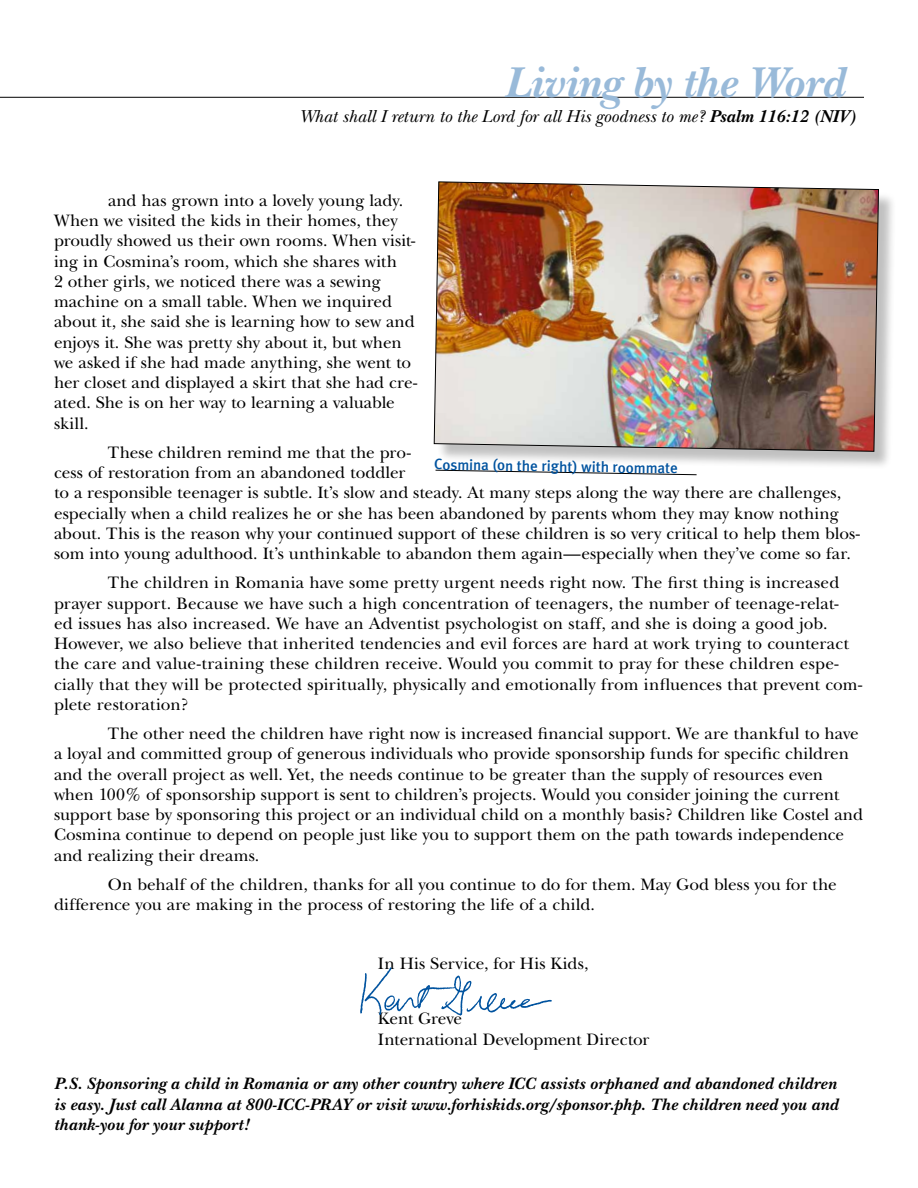
<style>
.page{position:relative;width:918px;height:1188px;background:#fff}
.page>*{position:absolute;margin:0;border:0;box-sizing:border-box;transform-origin:0 0}
.t1{font:italic 700 45px "New Baskerville";color:#99bad9}
.t2{font:italic 18px "New Baskerville";color:#000}
.t3{font:17.25px/20.2px "New Baskerville";color:#000}
.t4{font:italic 700 17.25px/20.2px "New Baskerville";letter-spacing:.02em;color:#000}
.t5{font:500 15px "Meta Plus";color:#00539f}
.s1{font-weight:700}
</style>
<div class="page">
<svg style="left:435px;top:470px;width:262px;height:5px"></svg>
<svg style="left:360px;top:967px;width:192px;height:49px"></svg>
<hr style="left:0;top:97px;width:864px;height:1px;background:#000">
<div style="left:436px;top:184px;width:461px;height:286px;background:#000;opacity:.25"></div>
<img style="left:434px;top:182px;width:445px;height:270px">
<h1 class="t1" style="left:504px;top:57px;width:342px">Living by the Word</h1>
<p class="t2" style="left:299px;top:105px;width:559px">What shall I return to the Lord for all His goodness to me? <span class="s1">Psalm 116:12 (NIV)</span></p>
<p class="t3" style="left:54px;top:190px;width:365px;text-indent:54px">and has grown into a lovely young lady.<br>When we visited the kids in their homes, they proudly showed us their own rooms. When visit&shy;ing in Cosmina’s room, which she shares with<br>2 other girls, we noticed there was a sewing machine on a small table. When we inquired about it, she said she is learning how to sew and enjoys it. She was pretty shy about it, but when we asked if she had made anything, she went to her closet and displayed a skirt that she had cre&shy;ated. She is on her way to learning a valuable skill.</p>
<p class="t3" style="left:54px;top:442px;width:808px;text-indent:54px">These children remind me that the pro-<br>cess of restoration from an abandoned toddler<br>to a responsible teenager is subtle. It’s slow and steady. At many steps along the way there are challenges, especially when a child realizes he or she has been abandoned by parents whom they may know nothing about. This is the reason why your continued support of these children is so very critical to help them blos&shy;som into young adulthood. It’s unthinkable to abandon them again—especially when they’ve come so far.</p>
<p class="t3" style="left:54px;top:573px;width:810px;text-indent:54px">The children in Romania have some pretty urgent needs right now. The first thing is increased prayer support. Because we have such a high concentration of teenagers, the number of teenage-relat-<br>ed issues has also increased. We have an Adventist psychologist on staff, and she is doing a good job.<br>However, we also believe that inherited tendencies and evil forces are hard at work trying to counteract the care and value-training these children receive. Would you commit to pray for these children espe&shy;cially that they will be protected spiritually, physically and emotionally from influences that prevent com&shy;plete restoration?</p>
<p class="t3" style="left:54px;top:724px;width:811px;text-indent:54px">The other need the children have right now is increased financial support. We are thankful to have a loyal and committed group of generous individuals who provide sponsorship funds for specific children and the overall project as well. Yet, the needs continue to be greater than the supply of resources even when 100% of sponsorship support is sent to children’s projects. Would you consider joining the current support base by sponsoring this project or an individual child on a monthly basis? Children like Costel and Cosmina continue to depend on people just like you to support them on the path towards independence and realizing their dreams.</p>
<p class="t3" style="left:54px;top:874px;width:784px;text-indent:54px">On behalf of the children, thanks for all you continue to do for them. May God bless you for the difference you are making in the process of restoring the life of a child.</p>
<p class="t5" style="left:434px;top:455px;width:245px;rotate:1deg">Cosmina (on the right) with roommate</p>
<p class="t3" style="left:378px;top:953px;width:212px">In His Service, for His Kids,</p>
<p class="t3" style="left:378px;top:1008px;width:273px;line-height:21px">Kent Greve<br>International Development Director</p>
<p class="t4" style="left:54px;top:1074px;width:786px">P.S. Sponsoring a child in Romania or any other country where ICC assists orphaned and abandoned children is easy. Just call Alanna at 800-ICC-PRAY or visit www.forhiskids.org/sponsor.php. The children need you and thank-you for your support!</p>
</div>
